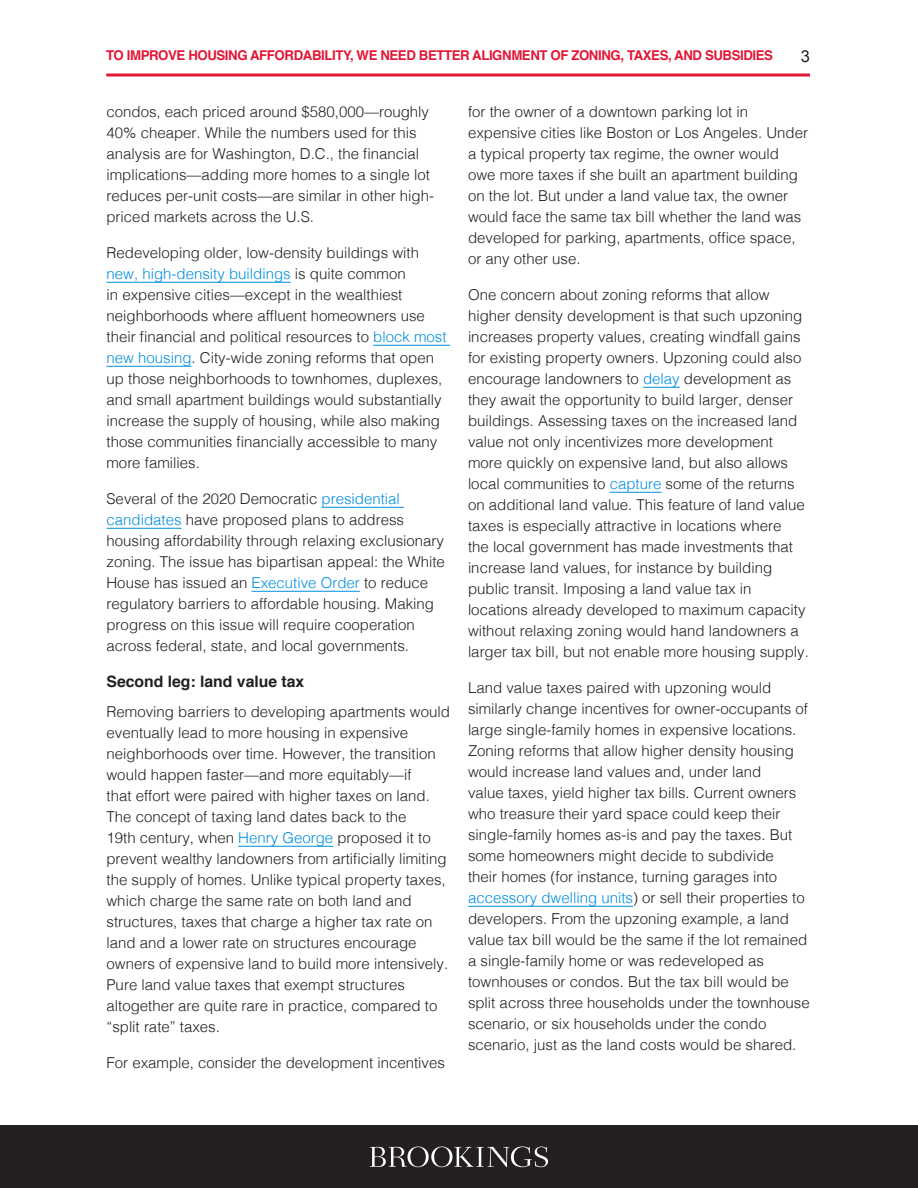
<style>
.page{position:relative;width:918px;height:1188px;background:#fff}
.page>*{position:absolute;margin:0;border:0;box-sizing:border-box;transform-origin:0 0}
.t1{font:16.5px "Arial";color:#231f20}
.Subtitle_2{font:700 15.75px "Helvetica";color:#231f20}
.Body_text{font:300 15px/21px "Helvetica";color:#231f20}
.t2{font:700 13.5px "Helvetica";letter-spacing:-.03em;color:#e21736}
.s1{color:#008fde}
</style>
<div class="page">
<div style="left:0;top:1126px;width:918px;height:62px;background:#231f20"></div>
<hr style="left:106px;top:74px;width:704px;height:2px;background:#e21736">
<svg style="left:370px;top:1146px;width:178px;height:21px"></svg>
<hr style="left:106px;top:282px;width:185px;height:1px;background:#008fde">
<hr style="left:373px;top:345px;width:77px;height:1px;background:#008fde">
<hr style="left:106px;top:366px;width:86px;height:1px;background:#008fde">
<hr style="left:322px;top:507px;width:82px;height:1px;background:#008fde">
<hr style="left:106px;top:528px;width:76px;height:1px;background:#008fde">
<hr style="left:252px;top:591px;width:108px;height:1px;background:#008fde">
<hr style="left:238px;top:846px;width:95px;height:1px;background:#008fde">
<hr style="left:643px;top:387px;width:37px;height:1px;background:#008fde">
<hr style="left:610px;top:492px;width:51px;height:1px;background:#008fde">
<hr style="left:468px;top:906px;width:165px;height:1px;background:#008fde">
<p class="t2" style="left:106px;top:45px;width:668px">TO IMPROVE HOUSING AFFORDABILITY, WE NEED BETTER ALIGNMENT OF ZONING, TAXES, AND SUBSIDIES</p>
<p class="t1" style="left:801px;top:46px;width:11px">3</p>
<p class="Body_text" style="left:106px;top:100px;width:329px">condos, each priced around $580,000—roughly 40% cheaper. While the numbers used for this analysis are for Washington, D.C., the financial implications—adding more homes to a single lot reduces per-unit costs—are similar in other high&shy;priced markets across the U.S.</p>
<p class="Body_text" style="left:106px;top:241px;width:342px">Redeveloping older, low-density buildings with <span class="s1">new, high-density buildings</span> is quite common<br>in expensive cities—except in the wealthiest neighborhoods where affluent homeowners use their financial and political resources to <span class="s1">block most new housing</span>. City-wide zoning reforms that open up those neighborhoods to townhomes, duplexes, and small apartment buildings would substantially increase the supply of housing, while also making those communities financially accessible to many more families.</p>
<p class="Body_text" style="left:106px;top:487px;width:340px">Several of the 2020 Democratic <span class="s1">presidential candidates</span> have proposed plans to address housing affordability through relaxing exclusionary zoning. The issue has bipartisan appeal: the White House has issued an <span class="s1">Executive Order</span> to reduce regulatory barriers to affordable housing. Making progress on this issue will require cooperation across federal, state, and local governments.</p>
<p class="Subtitle_2" style="left:106px;top:669px;width:199px">Second leg: land value tax</p>
<p class="Body_text" style="left:106px;top:700px;width:345px">Removing barriers to developing apartments would eventually lead to more housing in expensive neighborhoods over time. However, the transition would happen faster—and more equitably—if<br>that effort were paired with higher taxes on land.<br>The concept of taxing land dates back to the<br>19th century, when <span class="s1">Henry George</span> proposed it to prevent wealthy landowners from artificially limiting the supply of homes. Unlike typical property taxes, which charge the same rate on both land and structures, taxes that charge a higher tax rate on land and a lower rate on structures encourage owners of expensive land to build more intensively.<br>Pure land value taxes that exempt structures altogether are quite rare in practice, compared to “split rate” taxes.</p>
<p class="Body_text" style="left:106px;top:1051px;width:340px">For example, consider the development incentives</p>
<p class="Body_text" style="left:468px;top:100px;width:342px">for the owner of a downtown parking lot in expensive cities like Boston or Los Angeles. Under a typical property tax regime, the owner would owe more taxes if she built an apartment building on the lot. But under a land value tax, the owner would face the same tax bill whether the land was developed for parking, apartments, office space, or any other use.</p>
<p class="Body_text" style="left:468px;top:283px;width:342px">One concern about zoning reforms that allow higher density development is that such upzoning increases property values, creating windfall gains for existing property owners. Upzoning could also encourage landowners to <span class="s1">delay</span> development as they await the opportunity to build larger, denser buildings. Assessing taxes on the increased land value not only incentivizes more development more quickly on expensive land, but also allows local communities to <span class="s1">capture</span> some of the returns on additional land value. This feature of land value taxes is especially attractive in locations where<br>the local government has made investments that increase land values, for instance by building public transit. Imposing a land value tax in locations already developed to maximum capacity without relaxing zoning would hand landowners a larger tax bill, but not enable more housing supply.</p>
<p class="Body_text" style="left:468px;top:676px;width:343px">Land value taxes paired with upzoning would similarly change incentives for owner-occupants of large single-family homes in expensive locations.<br>Zoning reforms that allow higher density housing would increase land values and, under land<br>value taxes, yield higher tax bills. Current owners who treasure their yard space could keep their single-family homes as-is and pay the taxes. But some homeowners might decide to subdivide<br>their homes (for instance, turning garages into <span class="s1">accessory dwelling units</span>) or sell their properties to developers. From the upzoning example, a land value tax bill would be the same if the lot remained a single-family home or was redeveloped as townhouses or condos. But the tax bill would be split across three households under the townhouse scenario, or six households under the condo scenario, just as the land costs would be shared.</p>
</div>
